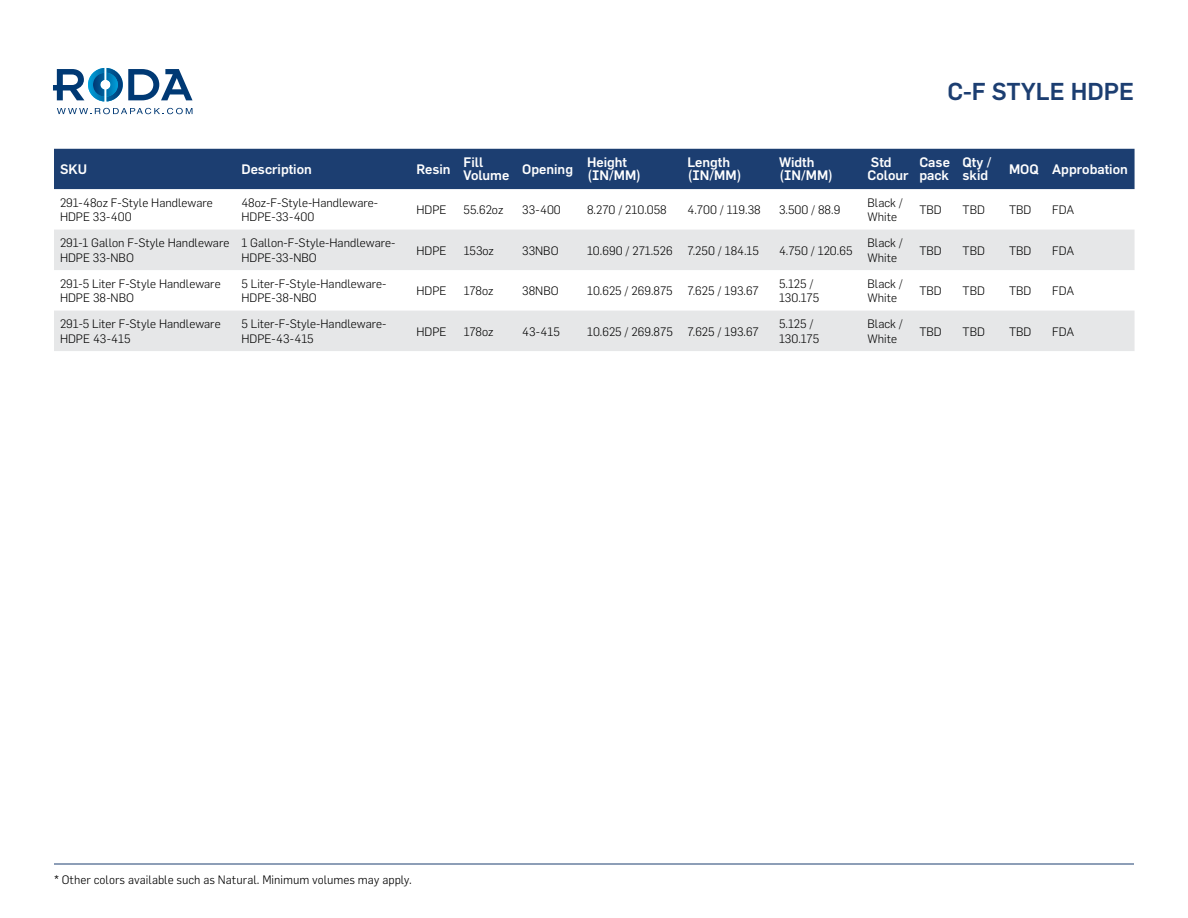
<style>
.page{position:relative;width:1188px;height:918px;background:#fff}
.page>*{position:absolute;margin:0;border:0;box-sizing:border-box;transform-origin:0 0}
.t1{font:500 24px "Flama";color:#1c3e71}
.t2{font:500 13.5px/13.5px "Flama";color:#fff}
.t3{font:300 12px/14.2px "Flama";color:#000}
.t4{font:300 12px "Flama";color:#000}
</style>
<div class="page">
<svg style="left:57px;top:108px;width:136px;height:6px"></svg>
<svg style="left:53px;top:68px;width:140px;height:33px"></svg>
<img style="left:88px;top:68px;width:16px;height:33px">
<img style="left:107px;top:68px;width:16px;height:33px">
<img style="left:93px;top:73px;width:11px;height:24px">
<img style="left:107px;top:73px;width:11px;height:24px">
<hr style="left:54px;top:864px;width:1080px;height:1px;background:#1c3e71">
<div style="left:54px;top:149px;width:1081px;height:40px;background:#1c3e71"></div>
<svg style="left:54px;top:230px;width:1081px;height:121px;fill:#e6e7e8"></svg>
<h1 class="t1" style="left:947px;top:78px;width:188px">C-F STYLE HDPE</h1>
<p class="t2" style="left:60px;top:162px;width:29px">SKU</p>
<p class="t2" style="left:241px;top:162px;width:72px">Description</p>
<p class="t2" style="left:416px;top:162px;width:36px">Resin</p>
<p class="t2" style="left:464px;top:155px;width:47px">Fill<br>Volume</p>
<p class="t2" style="left:522px;top:162px;width:52px">Opening</p>
<p class="t2" style="left:587px;top:155px;width:56px">Height (IN/MM)</p>
<p class="t2" style="left:687px;top:155px;width:56px">Length (IN/MM)</p>
<p class="t2" style="left:779px;top:155px;width:56px">Width (IN/MM)</p>
<p class="t2" style="left:868px;top:155px;width:43px">Std<br>Colour</p>
<p class="t2" style="left:919px;top:155px;width:32px">Case pack</p>
<p class="t2" style="left:963px;top:155px;width:30px">Qty / skid</p>
<p class="t2" style="left:1009px;top:162px;width:120px">MOQ Approbation</p>
<p class="t3" style="left:60px;top:195px;width:154px">291-48oz F-Style Handleware<br>HDPE 33-400</p>
<p class="t3" style="left:241px;top:195px;width:138px">48oz-F-Style-Handleware-<br>HDPE-33-400</p>
<p class="t3" style="left:416px;top:203px;width:32px">HDPE</p>
<p class="t3" style="left:464px;top:203px;width:41px">55.62oz</p>
<p class="t3" style="left:522px;top:203px;width:40px">33-400</p>
<p class="t3" style="left:587px;top:203px;width:81px">8.270 / 210.058</p>
<p class="t3" style="left:687px;top:203px;width:75px">4.700 / 119.38</p>
<p class="t3" style="left:779px;top:203px;width:63px">3.500 / 88.9</p>
<p class="t3" style="left:868px;top:195px;width:37px">Black /<br>White</p>
<p class="t3" style="left:919px;top:203px;width:24px">TBD</p>
<p class="t3" style="left:963px;top:203px;width:24px">TBD</p>
<p class="t3" style="left:1009px;top:203px;width:24px">TBD</p>
<p class="t3" style="left:1052px;top:203px;width:24px">FDA</p>
<p class="t3" style="left:60px;top:236px;width:171px">291-1 Gallon F-Style Handleware<br>HDPE 33-NBO</p>
<p class="t3" style="left:241px;top:236px;width:155px">1 Gallon-F-Style-Handleware-<br>HDPE-33-NBO</p>
<p class="t3" style="left:416px;top:243px;width:32px">HDPE</p>
<p class="t3" style="left:464px;top:243px;width:32px">153oz</p>
<p class="t3" style="left:522px;top:243px;width:38px">33NBO</p>
<p class="t3" style="left:587px;top:243px;width:173px">10.690 / 271.526 7.250 / 184.15</p>
<p class="t3" style="left:779px;top:243px;width:75px">4.750 / 120.65</p>
<p class="t3" style="left:868px;top:236px;width:37px">Black /<br>White</p>
<p class="t3" style="left:919px;top:243px;width:24px">TBD</p>
<p class="t3" style="left:963px;top:243px;width:24px">TBD</p>
<p class="t3" style="left:1009px;top:243px;width:24px">TBD</p>
<p class="t3" style="left:1052px;top:243px;width:24px">FDA</p>
<p class="t3" style="left:60px;top:276px;width:162px">291-5 Liter F-Style Handleware<br>HDPE 38-NBO</p>
<p class="t3" style="left:241px;top:276px;width:146px">5 Liter-F-Style-Handleware-<br>HDPE-38-NBO</p>
<p class="t3" style="left:416px;top:284px;width:32px">HDPE</p>
<p class="t3" style="left:464px;top:284px;width:31px">178oz</p>
<p class="t3" style="left:522px;top:284px;width:38px">38NBO</p>
<p class="t3" style="left:587px;top:284px;width:173px">10.625 / 269.875 7.625 / 193.67</p>
<p class="t3" style="left:779px;top:276px;width:42px">5.125 /<br>130.175</p>
<p class="t3" style="left:868px;top:276px;width:37px">Black /<br>White</p>
<p class="t3" style="left:919px;top:284px;width:24px">TBD</p>
<p class="t3" style="left:963px;top:284px;width:24px">TBD</p>
<p class="t3" style="left:1009px;top:284px;width:24px">TBD</p>
<p class="t3" style="left:1052px;top:284px;width:24px">FDA</p>
<p class="t3" style="left:60px;top:317px;width:162px">291-5 Liter F-Style Handleware<br>HDPE 43-415</p>
<p class="t3" style="left:241px;top:317px;width:146px">5 Liter-F-Style-Handleware-<br>HDPE-43-415</p>
<p class="t3" style="left:416px;top:324px;width:32px">HDPE</p>
<p class="t3" style="left:464px;top:324px;width:31px">178oz</p>
<p class="t3" style="left:522px;top:324px;width:39px">43-415</p>
<p class="t3" style="left:587px;top:324px;width:173px">10.625 / 269.875 7.625 / 193.67</p>
<p class="t3" style="left:779px;top:317px;width:42px">5.125 /<br>130.175</p>
<p class="t3" style="left:868px;top:317px;width:37px">Black /<br>White</p>
<p class="t3" style="left:919px;top:324px;width:24px">TBD</p>
<p class="t3" style="left:963px;top:324px;width:24px">TBD</p>
<p class="t3" style="left:1009px;top:324px;width:24px">TBD</p>
<p class="t3" style="left:1052px;top:324px;width:24px">FDA</p>
<p class="t4" style="left:54px;top:872px;width:359px">* Other colors available such as Natural. Minimum volumes may apply.</p>
</div>
